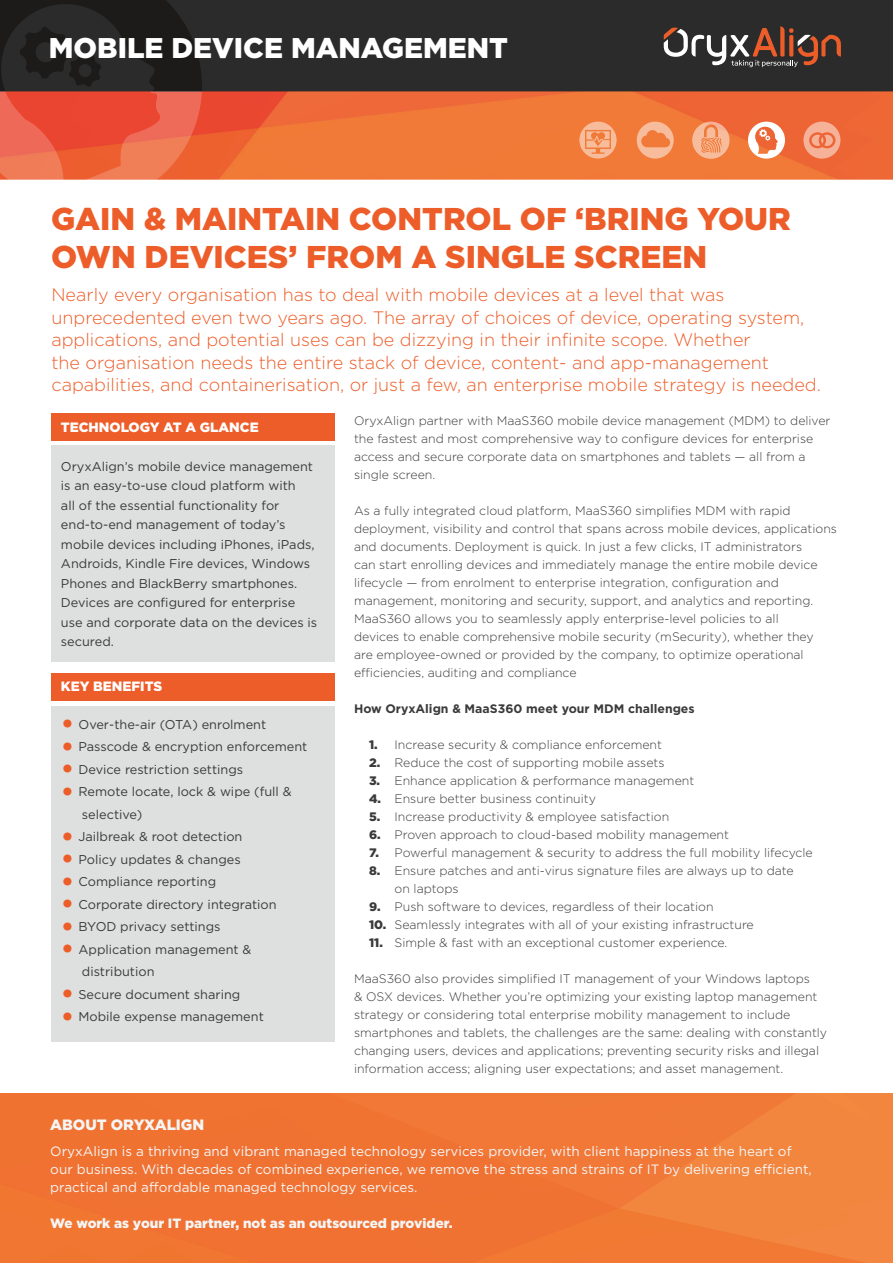
<style>
.page{position:relative;width:893px;height:1263px;background:#fff}
.page>*{position:absolute;margin:0;border:0;box-sizing:border-box;transform-origin:0 0}
.t1{font:900 31.5px/38.4px "Gotham";color:#ed5d29}
.t2{font:900 28.5px "Gotham";color:#fff}
.t3{font:300 18px/22.5px "Gotham";color:#ed5d29}
.t4{font:900 15px "Gotham";color:#f5f5f5}
.t5{font:13.5px/18px "Gotham";color:#f5f5f5}
.t6{font:900 13.5px "Gotham";color:#f5f5f5}
.t7{font:900 13.5px "Gotham";color:#fff}
.t8{font:12.75px/19.5px "Gotham";color:#3a3a3a}
.t9{font:300 12.3px/18px "Gotham";color:#3a3a3a}
.t10{font:700 12.3px "Gotham";color:#3a3a3a}
.s1{font-weight:700;font-size:27px;color:#ed5d29}
.s2{font-weight:900}
</style>
<div class="page">
<img style="left:203px;top:91px;width:690px;height:89px">
<img style="left:0;top:1094px;width:893px;height:169px">
<div style="left:203px;top:0;width:690px;height:91px;background:#2b2b2b"></div>
<svg style="left:748px;top:122px;width:37px;height:37px"></svg>
<svg style="left:637px;top:122px;width:37px;height:37px"></svg>
<svg style="left:803px;top:122px;width:37px;height:37px"></svg>
<svg style="left:692px;top:122px;width:37px;height:37px"></svg>
<svg style="left:579px;top:122px;width:38px;height:37px"></svg>
<svg style="left:0;top:0;width:203px;height:180px;background:#864032"></svg>
<svg style="left:664px;top:26px;width:177px;height:41px;background:#614d46"></svg>
<div style="left:51px;top:446px;width:283px;height:216px;background:#dedfdf"></div>
<div style="left:51px;top:673px;width:284px;height:28px;background:#ed5d29"></div>
<div style="left:51px;top:706px;width:283px;height:336px;background:#dedfdf"></div>
<div style="left:51px;top:413px;width:284px;height:27px;background:#ed5d29"></div>
<h2 class="t2" style="left:49px;top:31px;width:461px">MOBILE DEVICE MANAGEMENT</h2>
<h1 class="t1" style="left:51px;top:199px;width:741px">GAIN &amp; MAINTAIN CONTROL OF ‘BRING YOUR<br>OWN DEVICES’ FROM A SINGLE SCREEN</h1>
<p class="t3" style="left:51px;top:283px;width:771px">Nearly every organisation has to deal with mobile devices at a level that was unprecedented even two years ago. The array of choices of device, operating system, applications, and potential uses can be dizzying in their infinite scope. Whether<br>the organisation needs the entire stack of device, content- and app-management capabilities, and containerisation, or just a few, an enterprise mobile strategy is needed.</p>
<p class="t7" style="left:61px;top:419px;width:199px">TECHNOLOGY AT A GLANCE</p>
<p class="t8" style="left:61px;top:456px;width:258px">OryxAlign’s mobile device management is an easy-to-use cloud platform with<br>all of the essential functionality for end-to-end management of today’s mobile devices including iPhones, iPads, Androids, Kindle Fire devices, Windows Phones and BlackBerry smartphones.<br>Devices are configured for enterprise use and corporate data on the devices is secured.</p>
<p class="t7" style="left:61px;top:679px;width:103px">KEY BENEFITS</p>
<p class="t8" style="left:61px;top:714px;width:207px"><span class="s1">•</span> Over-the-air (OTA) enrolment</p>
<p class="t8" style="left:61px;top:737px;width:248px"><span class="s1">•</span> Passcode &amp; encryption enforcement</p>
<p class="t8" style="left:61px;top:759px;width:184px"><span class="s1">•</span> Device restriction settings</p>
<p class="t8" style="left:82px;top:780px;width:211px;line-height:22.5px;text-indent:-21px"><span class="s1">•</span> Remote locate, lock &amp; wipe (full &amp; selective)</p>
<p class="t8" style="left:61px;top:827px;width:183px"><span class="s1">•</span> Jailbreak &amp; root detection</p>
<p class="t8" style="left:61px;top:849px;width:181px"><span class="s1">•</span> Policy updates &amp; changes</p>
<p class="t8" style="left:61px;top:872px;width:157px"><span class="s1">•</span> Compliance reporting</p>
<p class="t8" style="left:61px;top:894px;width:217px"><span class="s1">•</span> Corporate directory integration</p>
<p class="t8" style="left:61px;top:917px;width:161px"><span class="s1">•</span> BYOD privacy settings</p>
<p class="t8" style="left:82px;top:938px;width:171px;line-height:22.5px;text-indent:-21px"><span class="s1">•</span> Application management &amp; distribution</p>
<p class="t8" style="left:61px;top:984px;width:181px"><span class="s1">•</span> Secure document sharing</p>
<p class="t8" style="left:61px;top:1007px;width:204px"><span class="s1">•</span> Mobile expense management</p>
<p class="t9" style="left:354px;top:411px;width:478px">OryxAlign partner with MaaS360 mobile device management (MDM) to deliver the fastest and most comprehensive way to configure devices for enterprise access and secure corporate data on smartphones and tablets — all from a single screen.</p>
<p class="t9" style="left:354px;top:501px;width:485px">As a fully integrated cloud platform, MaaS360 simplifies MDM with rapid deployment, visibility and control that spans across mobile devices, applications and documents. Deployment is quick. In just a few clicks, IT administrators<br>can start enrolling devices and immediately manage the entire mobile device lifecycle — from enrolment to enterprise integration, configuration and management, monitoring and security, support, and analytics and reporting.<br>MaaS360 allows you to seamlessly apply enterprise-level policies to all<br>devices to enable comprehensive mobile security (mSecurity), whether they<br>are employee-owned or provided by the company, to optimize operational efficiencies, auditing and compliance</p>
<p class="t10" style="left:354px;top:701px;width:342px">How OryxAlign &amp; MaaS360 meet your MDM challenges</p>
<p class="t9" style="left:369px;top:735px;width:295px"><span class="s2">1.</span> Increase security &amp; compliance enforcement</p>
<p class="t9" style="left:369px;top:753px;width:297px"><span class="s2">2.</span> Reduce the cost of supporting mobile assets</p>
<p class="t9" style="left:369px;top:771px;width:327px"><span class="s2">3.</span> Enhance application &amp; performance management</p>
<p class="t9" style="left:369px;top:789px;width:229px"><span class="s2">4.</span> Ensure better business continuity</p>
<p class="t9" style="left:369px;top:807px;width:302px"><span class="s2">5.</span> Increase productivity &amp; employee satisfaction</p>
<p class="t9" style="left:369px;top:825px;width:362px"><span class="s2">6.</span> Proven approach to cloud-based mobility management</p>
<p class="t9" style="left:369px;top:843px;width:445px"><span class="s2">7.</span> Powerful management &amp; security to address the full mobility lifecycle</p>
<p class="t9" style="left:394px;top:861px;width:401px;text-indent:-25px"><span class="s2">8.</span> Ensure patches and anti-virus signature files are always up to date on laptops</p>
<p class="t9" style="left:369px;top:897px;width:346px"><span class="s2">9.</span> Push software to devices, regardless of their location</p>
<p class="t9" style="left:369px;top:915px;width:386px"><span class="s2">10.</span> Seamlessly integrates with all of your existing infrastructure</p>
<p class="t9" style="left:369px;top:933px;width:360px"><span class="s2">11.</span> Simple &amp; fast with an exceptional customer experience.</p>
<p class="t9" style="left:354px;top:969px;width:475px">MaaS360 also provides simplified IT management of your Windows laptops<br>&amp; OSX devices. Whether you’re optimizing your existing laptop management strategy or considering total enterprise mobility management to include smartphones and tablets, the challenges are the same: dealing with constantly changing users, devices and applications; preventing security risks and illegal information access; aligning user expectations; and asset management.</p>
<p class="t4" style="left:50px;top:1116px;width:155px">ABOUT ORYXALIGN</p>
<p class="t5" style="left:50px;top:1141px;width:763px">OryxAlign is a thriving and vibrant managed technology services provider, with client happiness at the heart of our business. With decades of combined experience, we remove the stress and strains of IT by delivering efficient, practical and affordable managed technology services.</p>
<p class="t6" style="left:50px;top:1215px;width:404px">We work as your IT partner, not as an outsourced provider.</p>
</div>
